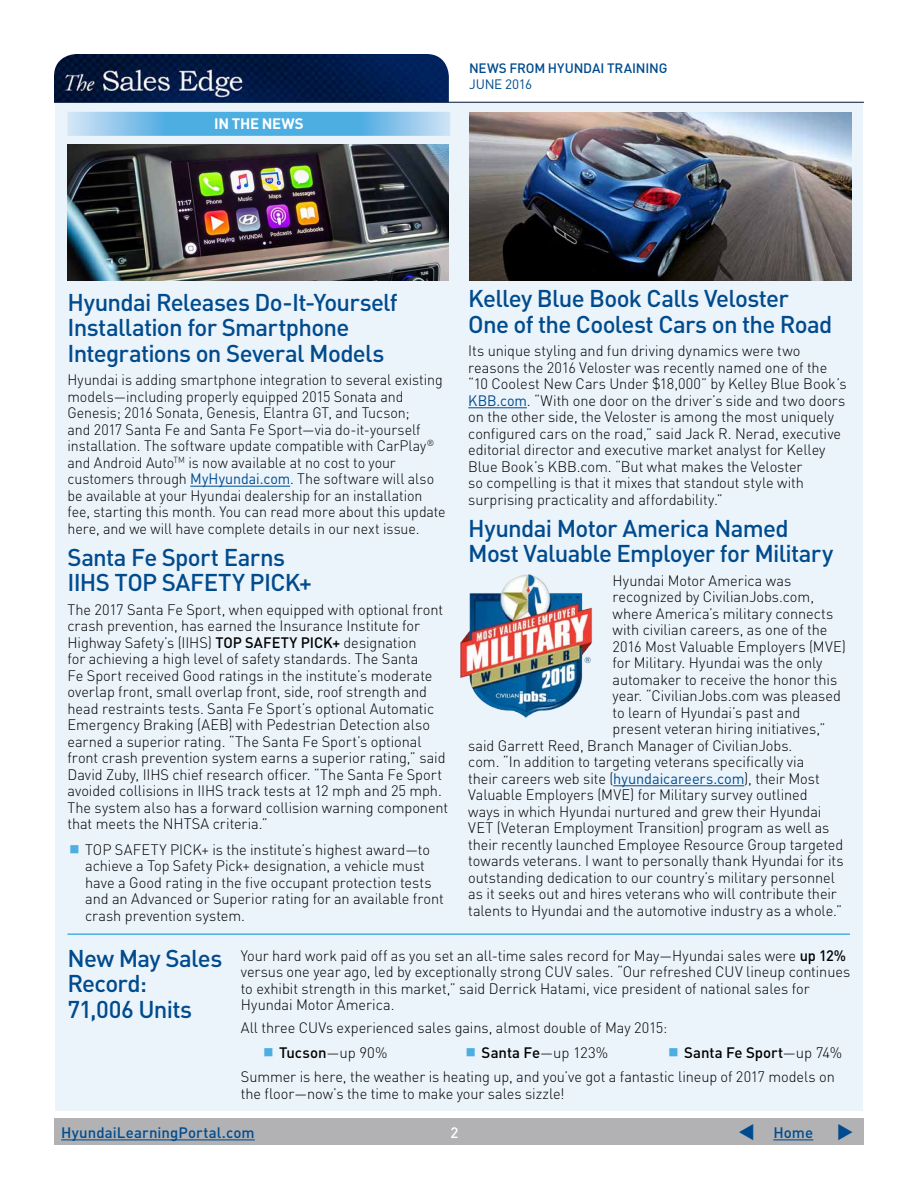
<style>
.page{position:relative;width:918px;height:1188px;background:#fff}
.page>*{position:absolute;margin:0;border:0;box-sizing:border-box;transform-origin:0 0}
.t1{font:500 24px/25.5px "DIN";letter-spacing:-.03em;color:#004b8d}
.t2{font:300 15px/16.5px "DIN";letter-spacing:-.005em;color:#000}
.t3{font:300 15px/16.5px "DIN";letter-spacing:-.005em;color:#000;scale:.95 1}
.t4{font:500 15px "DIN";letter-spacing:-.005em;color:#000}
.t5{font:500 15px "DIN";letter-spacing:.005em;color:#004b8d}
.t6{font:700 15px "DIN";letter-spacing:-.02em;color:#fff}
.t7{font:500 15px "DIN";color:#fff}
.t8{font:500 13.5px "DIN";letter-spacing:-.01em;color:#004b8d}
.t9{font:13.5px "DIN";letter-spacing:-.02em;color:#004b8d}
.s1{font-weight:400;color:#004b8d}
.s2{font-weight:500}
.s3{font-weight:300}
</style>
<div class="page">
<div style="left:55px;top:102px;width:808px;height:1009px;background:#ebf3fb"></div>
<hr style="left:54px;top:102px;width:810px;height:1px;background:#0c223f">
<img style="left:54px;top:54px;width:395px;height:48px">
<div style="left:54px;top:1118px;width:810px;height:27px;background:#b2b2b5"></div>
<hr style="left:61px;top:1139px;width:194px;height:1px;background:#004b8d">
<hr style="left:773px;top:1139px;width:40px;height:1px;background:#004b8d">
<hr style="left:68px;top:933px;width:782px;height:2px;background:#4daee2">
<img style="left:460px;top:574px;width:132px;height:144px">
<svg style="left:68px;top:112px;width:382px;height:24px;fill:#51afe2"></svg>
<hr style="left:190px;top:486px;width:100px;height:1px;background:#004b8d">
<hr style="left:468px;top:407px;width:59px;height:1px;background:#004b8d">
<hr style="left:613px;top:785px;width:131px;height:1px;background:#004b8d">
<img style="left:68px;top:145px;width:381px;height:136px">
<img style="left:469px;top:113px;width:382px;height:168px">
<p class="t6" style="left:214px;top:114px;width:91px">IN THE NEWS</p>
<p class="t8" style="left:469px;top:59px;width:200px">NEWS FROM HYUNDAI TRAINING</p>
<p class="t9" style="left:469px;top:76px;width:64px">JUNE 2016</p>
<h1 class="t1" style="left:468px;top:285px;width:366px">Kelley Blue Book Calls Veloster<br>One of the Coolest Cars on the Road</h1>
<p class="t2" style="left:468px;top:342px;width:380px">Its unique styling and fun driving dynamics were two reasons the 2016 Veloster was recently named one of the “10 Coolest New Cars Under $18,000” by Kelley Blue Book’s <span class="s1">KBB.com</span>. “With one door on the driver’s side and two doors on the other side, the Veloster is among the most uniquely configured cars on the road,” said Jack R. Nerad, executive editorial director and executive market analyst for Kelley Blue Book’s KBB.com. “But what makes the Veloster<br>so compelling is that it mixes that standout style with surprising practicality and affordability.”</p>
<h1 class="t1" style="left:468px;top:515px;width:366px">Hyundai Motor America Named<br>Most Valuable Employer for Military</h1>
<p class="t2" style="left:613px;top:572px;width:180px">Hyundai Motor America was</p>
<p class="t2" style="left:613px;top:588px;width:203px">recognized by CivilianJobs.com,</p>
<p class="t2" style="left:613px;top:605px;width:222px">where America’s military connects</p>
<p class="t2" style="left:613px;top:621px;width:216px">with civilian careers, as one of the</p>
<p class="t2" style="left:613px;top:638px;width:235px">2016 Most Valuable Employers (MVE)</p>
<p class="t2" style="left:613px;top:654px;width:211px">for Military. Hyundai was the only</p>
<p class="t2" style="left:613px;top:671px;width:226px">automaker to receive the honor this</p>
<p class="t2" style="left:613px;top:687px;width:230px">year. “CivilianJobs.com was pleased</p>
<p class="t2" style="left:613px;top:704px;width:189px">to learn of Hyundai’s past and</p>
<p class="t2" style="left:613px;top:720px;width:214px">present veteran hiring initiatives,”</p>
<p class="t2" style="left:468px;top:737px;width:326px">said Garrett Reed, Branch Manager of CivilianJobs.</p>
<p class="t2" style="left:468px;top:753px;width:338px">com. “In addition to targeting veterans specifically via</p>
<p class="t2" style="left:468px;top:770px;width:353px">their careers web site (<span class="s1">hyundaicareers.com</span>), their Most</p>
<p class="t2" style="left:468px;top:786px;width:341px">Valuable Employers (MVE) for Military survey outlined</p>
<p class="t2" style="left:468px;top:803px;width:355px">ways in which Hyundai nurtured and grew their Hyundai</p>
<p class="t2" style="left:468px;top:819px;width:363px">VET (Veteran Employment Transition) program as well as</p>
<p class="t2" style="left:468px;top:836px;width:377px">their recently launched Employee Resource Group targeted</p>
<p class="t2" style="left:468px;top:852px;width:377px">towards veterans. I want to personally thank Hyundai for its</p>
<p class="t2" style="left:468px;top:869px;width:368px">outstanding dedication to our country’s military personnel</p>
<p class="t2" style="left:468px;top:885px;width:370px">as it seeks out and hires veterans who will contribute their</p>
<p class="t2" style="left:468px;top:902px;width:375px">talents to Hyundai and the automotive industry as a whole.”</p>
<p class="t2" style="left:241px;top:947px;width:611px">Your hard work paid off as you set an all-time sales record for May—Hyundai sales were <span class="s2">up 12% </span>versus one year ago, led by exceptionally strong CUV sales. “Our refreshed CUV lineup continues to exhibit strength in this market,” said Derrick Hatami, vice president of national sales for Hyundai Motor America.</p>
<p class="t2" style="left:241px;top:1020px;width:428px">All three CUVs experienced sales gains, almost double of May 2015:</p>
<p class="t2" style="left:241px;top:1068px;width:596px">Summer is here, the weather is heating up, and you’ve got a fantastic lineup of 2017 models on the floor—now’s the time to make your sales sizzle!</p>
<h1 class="t1" style="left:68px;top:289px;width:332px">Hyundai Releases Do-It-Yourself<br>Installation for Smartphone<br>Integrations on Several Models</h1>
<p class="t3" style="left:68px;top:371px;width:400px">Hyundai is adding smartphone integration to several existing models—including properly equipped 2015 Sonata and Genesis; 2016 Sonata, Genesis, Elantra GT, and Tucson;<br>and 2017 Santa Fe and Santa Fe Sport—via do-it-yourself installation. The software update compatible with CarPlay<sup>® </sup>and Android Auto<sup>TM</sup> is now available at no cost to your customers through <span class="s1">MyHyundai.com</span>. The software will also be available at your Hyundai dealership for an installation fee, starting this month. You can read more about this update here, and we will have complete details in our next issue.</p>
<h1 class="t1" style="left:68px;top:544px;width:246px">Santa Fe Sport Earns<br>IIHS TOP SAFETY PICK+</h1>
<p class="t2" style="left:68px;top:601px;width:382px">The 2017 Santa Fe Sport, when equipped with optional front crash prevention, has earned the Insurance Institute for Highway Safety’s (IIHS) <span class="s2">TOP SAFETY PICK+</span> designation<br>for achieving a high level of safety standards. The Santa<br>Fe Sport received Good ratings in the institute’s moderate overlap front, small overlap front, side, roof strength and head restraints tests. Santa Fe Sport’s optional Automatic Emergency Braking (AEB) with Pedestrian Detection also earned a superior rating. “The Santa Fe Sport’s optional front crash prevention system earns a superior rating,” said David Zuby, IIHS chief research officer. “The Santa Fe Sport avoided collisions in IIHS track tests at 12 mph and 25 mph.<br>The system also has a forward collision warning component that meets the NHTSA criteria.”</p>
<p class="t2" style="left:85px;top:841px;width:360px">TOP SAFETY PICK+ is the institute’s highest award—to achieve a Top Safety Pick+ designation, a vehicle must have a Good rating in the five occupant protection tests and an Advanced or Superior rating for an available front crash prevention system.</p>
<h1 class="t1" style="left:68px;top:945px;width:156px">New May Sales<br>Record:<br>71,006 Units</h1>
<p class="t4" style="left:279px;top:1043px;width:110px">Tucson<span class="s3">—up 90%</span></p>
<p class="t4" style="left:482px;top:1043px;width:128px">Santa Fe<span class="s3">—up 123%</span></p>
<p class="t4" style="left:684px;top:1043px;width:160px">Santa Fe Sport<span class="s3">—up 74%</span></p>
<p class="t5" style="left:61px;top:1123px;width:195px">HyundaiLearningPortal.com</p>
<p class="t7" style="left:451px;top:1123px;width:9px">2</p>
<p class="t5" style="left:738px;top:1123px;width:118px">▼ Home ◆</p>
</div>
